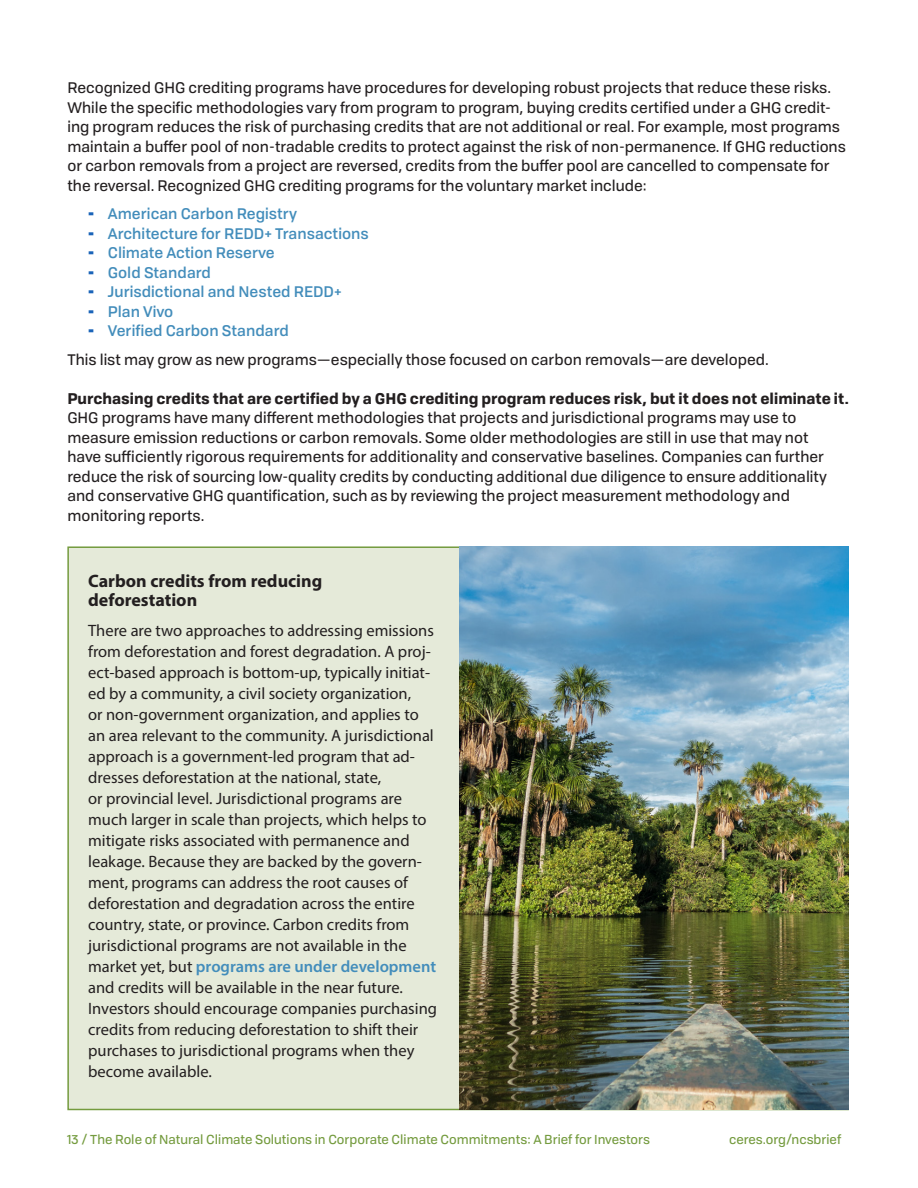
<style>
.page{position:relative;width:918px;height:1188px;background:#fff}
.page>*{position:absolute;margin:0;border:0;box-sizing:border-box;transform-origin:0 0}
.t1{font:700 18px/19.5px "Myriad Pro";color:#231f20}
.t2{font:16.5px/21px "Myriad Pro";color:#231f20}
.t3{font:15px/19.5px "Tofino Personal";color:#231f20}
.t4{font:500 15px "Tofino Personal";color:#438dbb}
.t5{font:12.75px "Tofino Personal";color:#749b3e}
.s1{font-weight:900;font-size:16.5px;color:#1a64b9}
.s2{font-weight:700}
.s3{font-weight:600;color:#438dbb}
</style>
<div class="page">
<div style="left:67px;top:546px;width:782px;height:564px;background:#e5ead9;border:2px solid #749b3e"></div>
<img style="left:459px;top:546px;width:390px;height:564px">
<p class="t3" style="left:67px;top:77px;width:780px">Recognized GHG crediting programs have procedures for developing robust projects that reduce these risks.<br>While the specific methodologies vary from program to program, buying credits certified under a GHG credit&shy;ing program reduces the risk of purchasing credits that are not additional or real. For example, most programs maintain a buffer pool of non-tradable credits to protect against the risk of non-permanence. If GHG reductions or carbon removals from a project are reversed, credits from the buffer pool are cancelled to compensate for the reversal. Recognized GHG crediting programs for the voluntary market include:</p>
<p class="t4" style="left:88px;top:202px;width:211px"><span class="s1">-</span> American Carbon Registry</p>
<p class="t4" style="left:88px;top:222px;width:283px"><span class="s1">-</span> Architecture for REDD+ Transactions</p>
<p class="t4" style="left:88px;top:241px;width:189px"><span class="s1">-</span> Climate Action Reserve</p>
<p class="t4" style="left:88px;top:261px;width:125px"><span class="s1">-</span> Gold Standard</p>
<p class="t4" style="left:88px;top:280px;width:256px"><span class="s1">-</span> Jurisdictional and Nested REDD+</p>
<p class="t4" style="left:88px;top:300px;width:87px"><span class="s1">-</span> Plan Vivo</p>
<p class="t4" style="left:88px;top:319px;width:203px"><span class="s1">-</span> Verified Carbon Standard</p>
<p class="t3" style="left:67px;top:349px;width:703px">This list may grow as new programs—especially those focused on carbon removals—are developed.</p>
<p class="t3" style="left:67px;top:388px;width:783px"><span class="s2">Purchasing credits that are certified by a GHG crediting program reduces risk, but it does not eliminate it.<br></span>GHG programs have many different methodologies that projects and jurisdictional programs may use to measure emission reductions or carbon removals. Some older methodologies are still in use that may not<br>have sufficiently rigorous requirements for additionality and conservative baselines. Companies can further reduce the risk of sourcing low-quality credits by conducting additional due diligence to ensure additionality and conservative GHG quantification, such as by reviewing the project measurement methodology and monitoring reports.</p>
<p class="t1" style="left:88px;top:570px;width:236px">Carbon credits from reducing deforestation</p>
<p class="t2" style="left:88px;top:620px;width:350px">There are two approaches to addressing emissions from deforestation and forest degradation. A proj&shy;ect-based approach is bottom-up, typically initiat&shy;ed by a community, a civil society organization,<br>or non-government organization, and applies to an area relevant to the community. A jurisdictional approach is a government-led program that ad&shy;dresses deforestation at the national, state,<br>or provincial level. Jurisdictional programs are much larger in scale than projects, which helps to mitigate risks associated with permanence and leakage. Because they are backed by the govern&shy;ment, programs can address the root causes of deforestation and degradation across the entire country, state, or province. Carbon credits from jurisdictional programs are not available in the market yet, but <span class="s3">programs are under development </span>and credits will be available in the near future.<br>Investors should encourage companies purchasing credits from reducing deforestation to shift their purchases to jurisdictional programs when they become available.</p>
<p class="t5" style="left:67px;top:1130px;width:584px">13 / The Role of Natural Climate Solutions in Corporate Climate Commitments: A Brief for Investors</p>
<p class="t5" style="left:729px;top:1130px;width:114px">ceres.org/ncsbrief</p>
</div>
